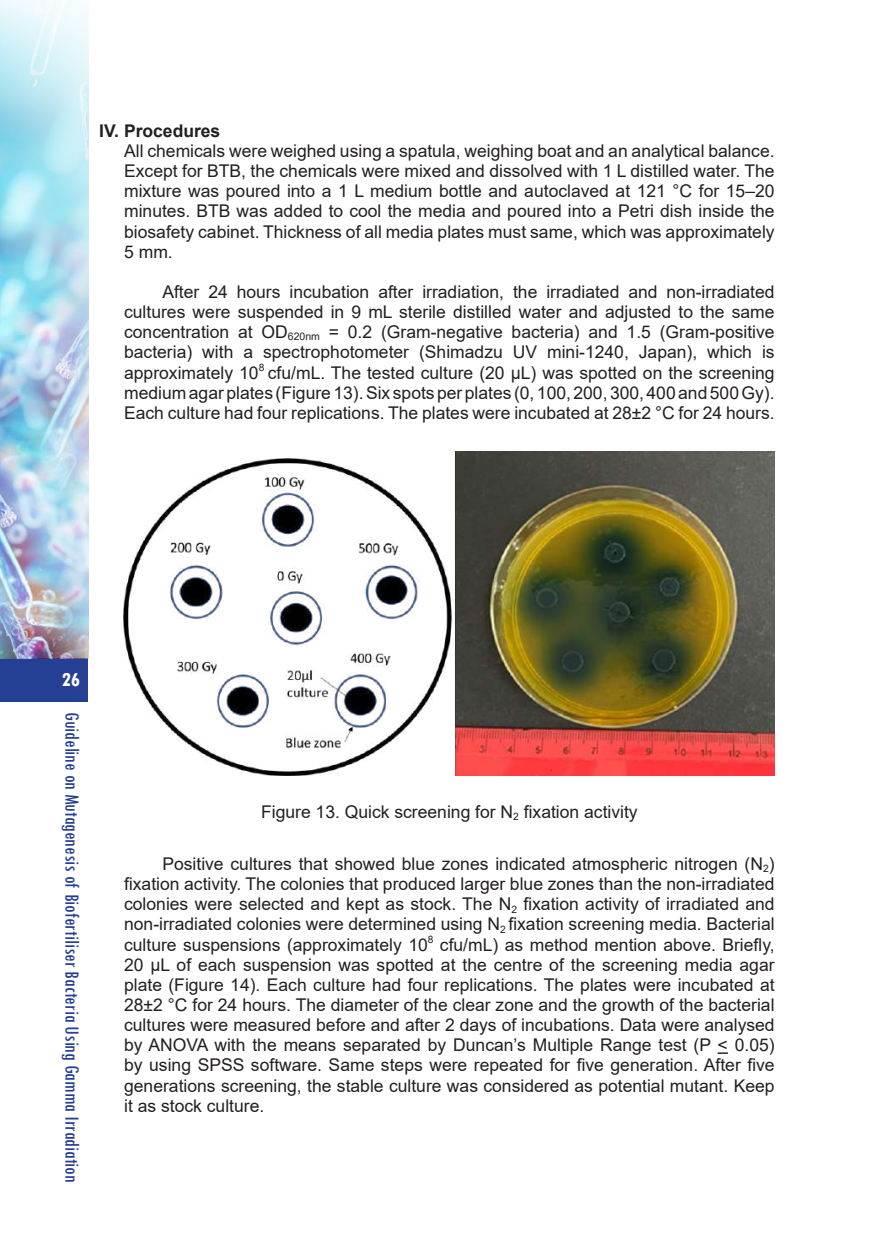
<style>
.page{position:relative;width:874px;height:1241px;background:#fff}
.page>*{position:absolute;margin:0;border:0;box-sizing:border-box;transform-origin:0 0}
.t1{font:condensed 21px "Tw Cen";color:#243f94}
.t2{font:700 condensed 21px "Tw Cen";color:#fff}
.t3{font:17.5px/20.1px "Arial";color:#231f20;text-align:justify}
.t4{font:700 17.5px "Arial";color:#231f20}
</style>
<div class="page">
<div style="left:0;top:658px;width:88px;height:43px;background:#243f94"></div>
<img style="left:0;top:0;width:88px;height:658px">
<img style="left:123px;top:459px;width:329px;height:316px">
<img style="left:455px;top:451px;width:319px;height:324px">
<p class="t4" style="left:99px;top:118px;width:122px">IV. Procedures</p>
<p class="t3" style="left:124px;top:141px;width:651px">All chemicals were weighed using a spatula, weighing boat and an analytical balance.<br>Except for BTB, the chemicals were mixed and dissolved with 1 L distilled water. The mixture was poured into a 1 L medium bottle and autoclaved at 121 °C for 15–20 minutes. BTB was added to cool the media and poured into a Petri dish inside the biosafety cabinet. Thickness of all media plates must same, which was approximately 5 mm.</p>
<p class="t3" style="left:124px;top:281px;width:651px;text-indent:38px">After 24 hours incubation after irradiation, the irradiated and non-irradiated cultures were suspended in 9 mL sterile distilled water and adjusted to the same concentration at OD<sub>620nm</sub> = 0.2 (Gram-negative bacteria) and 1.5 (Gram-positive bacteria) with a spectrophotometer (Shimadzu UV mini-1240, Japan), which is approximately 10<sup>8</sup> cfu/mL. The tested culture (20 µL) was spotted on the screening medium agar plates (Figure 13). Six spots per plates (0, 100, 200, 300, 400 and 500 Gy).<br>Each culture had four replications. The plates were incubated at 28±2 °C for 24 hours.</p>
<p class="t2" style="left:62px;top:666px;width:20px">26</p>
<p class="t1" style="left:85px;top:711px;width:472px;rotate:90deg">Guideline on Mutagenesis of Biofertiliser Bacteria Using Gamma Irradiation</p>
<p class="t3" style="left:261px;top:801px;width:378px">Figure 13. Quick screening for N<sub>2</sub> fixation activity</p>
<p class="t3" style="left:124px;top:853px;width:651px;text-indent:38px">Positive cultures that showed blue zones indicated atmospheric nitrogen (N<sub>2</sub>) fixation activity. The colonies that produced larger blue zones than the non-irradiated colonies were selected and kept as stock. The N<sub>2</sub> fixation activity of irradiated and non-irradiated colonies were determined using N<sub>2</sub> fixation screening media. Bacterial culture suspensions (approximately 10<sup>8</sup> cfu/mL) as method mention above. Briefly, 20 µL of each suspension was spotted at the centre of the screening media agar plate (Figure 14). Each culture had four replications. The plates were incubated at 28±2 °C for 24 hours. The diameter of the clear zone and the growth of the bacterial cultures were measured before and after 2 days of incubations. Data were analysed by ANOVA with the means separated by Duncan’s Multiple Range test (P &lt; 0.05) by using SPSS software. Same steps were repeated for five generation. After five generations screening, the stable culture was considered as potential mutant. Keep it as stock culture.</p>
</div>
